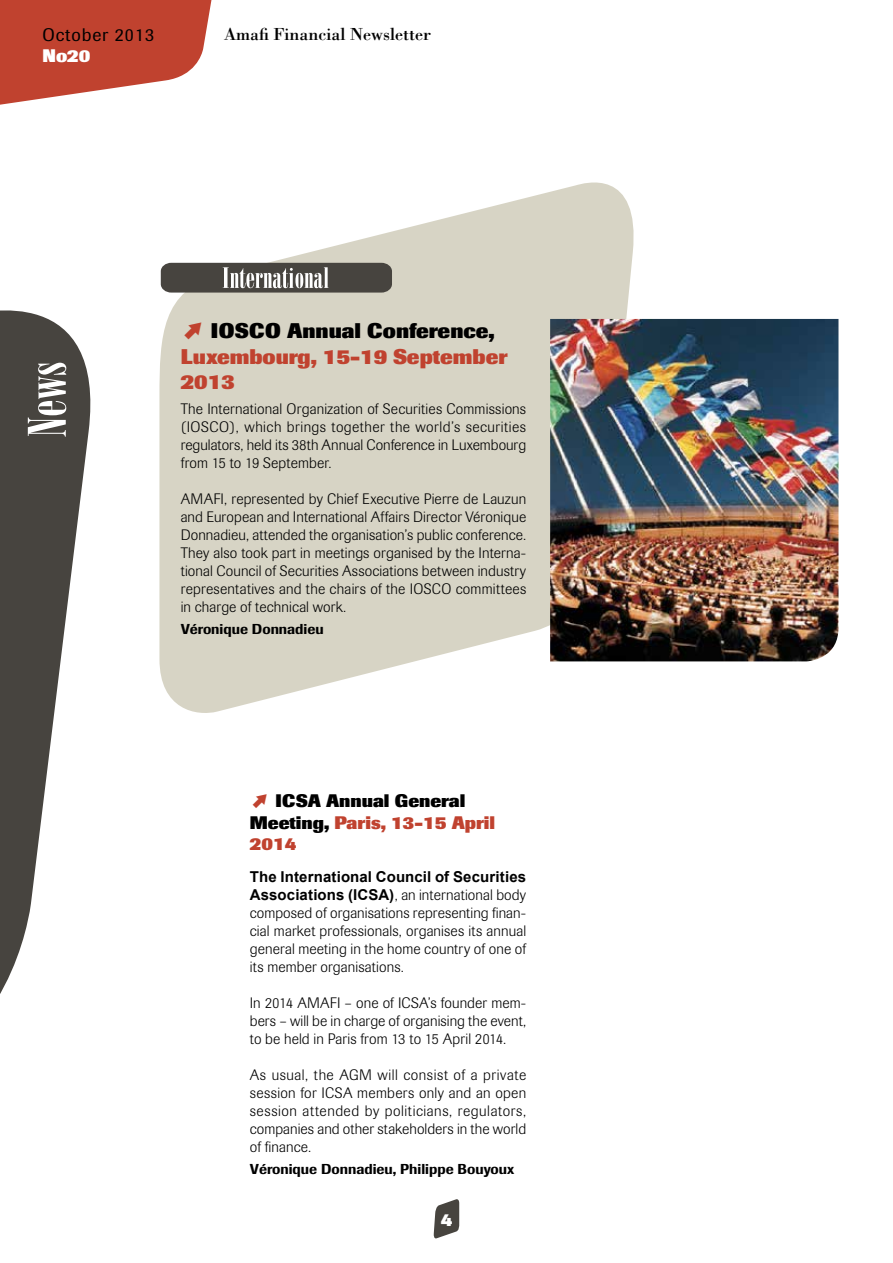
<style>
.page{position:relative;width:893px;height:1263px;background:#fff}
.page>*{position:absolute;margin:0;border:0;box-sizing:border-box;transform-origin:0 0}
.t1{font:52.5px "Bodoni Poster Compressed";color:#fff}
.t2{font:800 21px/25.2px "Imago";color:#c0422f}
.t3{font:800 18px/21.6px "Imago";color:#000}
.t4{font:18px "Bodoni";color:#000}
.t5{font:18px "Imago";letter-spacing:.05em;color:#000}
.t6{font:800 18px "Imago";color:#fff}
.t7{font:300 15px/18px "Imago";letter-spacing:.005em;color:#000;text-align:justify}
.t8{font:700 15px "Arial";letter-spacing:.01em;color:#000}
.t9{font:500 14.25px "Imago";color:#000}
.s1{font-family:"Zeal";font-weight:400;font-size:25.5px}
.s2{color:#000}
.s3{font-family:"Zeal";font-weight:400;font-size:21px;color:#c0422f}
.s4{color:#c0422f}
.s5{font-family:"Arial";font-weight:700}
</style>
<div class="page">
<svg style="left:433px;top:1199px;width:26px;height:40px"></svg>
<svg style="left:0;top:0;width:212px;height:105px"></svg>
<svg style="left:159px;top:182px;width:476px;height:531px;fill:#d7d4c5"></svg>
<svg style="left:0;top:310px;width:91px;height:684px;fill:#47443f"></svg>
<svg style="left:161px;top:263px;width:231px;height:30px;background:#62605b"></svg>
<img style="left:550px;top:319px;width:288px;height:342px">
<p class="t5" style="left:43px;top:24px;width:113px">October 2013</p>
<p class="t4" style="left:224px;top:23px;width:209px">Amafi Financial Newsletter</p>
<p class="t6" style="left:43px;top:45px;width:50px">No20</p>
<h1 class="t1" style="left:17px;top:437px;width:77px;rotate:-90deg">News</h1>
<h2 class="t2" style="left:181px;top:318px;width:328px"><span class="s1">j</span> <span class="s2">IOSCO Annual Conference,<br></span>Luxembourg, 15-19 September<br>2013</h2>
<p class="t7" style="left:181px;top:400px;width:347px">The International Organization of Securities Commissions (IOSCO), which brings together the world’s securities regulators, held its 38th Annual Conference in Luxembourg from 15 to 19 September.</p>
<p class="t7" style="left:181px;top:490px;width:347px">AMAFI, represented by Chief Executive Pierre de Lauzun and European and International Affairs Director Véronique Donnadieu, attended the organisation’s public conference.<br>They also took part in meetings organised by the Interna&shy;tional Council of Securities Associations between industry representatives and the chairs of the IOSCO committees in charge of technical work.</p>
<p class="t9" style="left:181px;top:621px;width:145px">Véronique Donnadieu</p>
<p class="t3" style="left:250px;top:790px;width:247px"><span class="s3">j</span> ICSA Annual General<br>Meeting, <span class="s4">Paris, 13-15 April<br>2014</span></p>
<p class="t8" style="left:250px;top:868px;width:278px">The International Council of Securities</p>
<p class="t7" style="left:250px;top:886px;width:278px"><span class="s5">Associations (ICSA)</span>, an international body composed of organisations representing finan&shy;cial market professionals, organises its annual general meeting in the home country of one of its member organisations.</p>
<p class="t7" style="left:250px;top:994px;width:278px">In 2014 AMAFI – one of ICSA’s founder mem&shy;bers – will be in charge of organising the event, to be held in Paris from 13 to 15 April 2014.</p>
<p class="t7" style="left:250px;top:1066px;width:278px">As usual, the AGM will consist of a private session for ICSA members only and an open session attended by politicians, regulators, companies and other stakeholders in the world of finance.</p>
<p class="t9" style="left:250px;top:1161px;width:266px">Véronique Donnadieu, Philippe Bouyoux</p>
<p class="t6" style="left:441px;top:1209px;width:13px">4</p>
</div>
